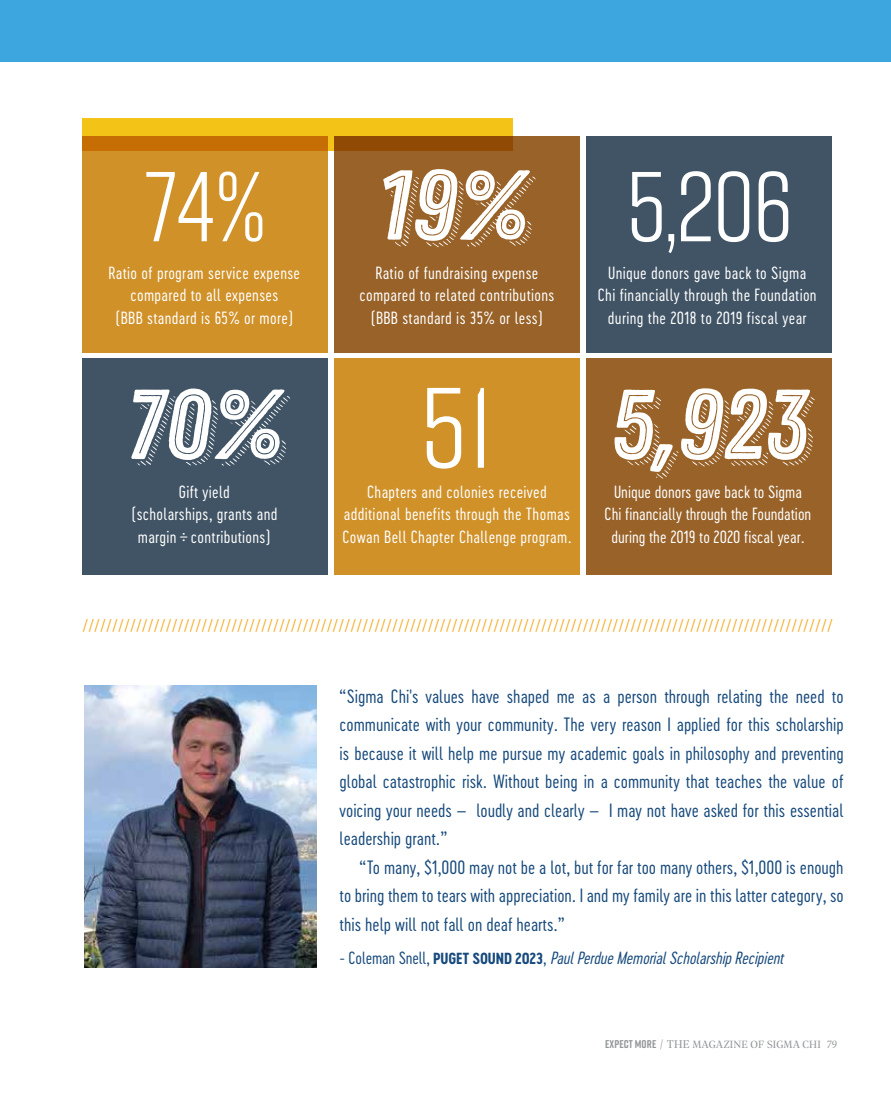
<style>
.page{position:relative;width:891px;height:1107px;background:#fff}
.page>*{position:absolute;margin:0;border:0;box-sizing:border-box;transform-origin:0 0}
.t1{font:114px "Rift";color:#fff}
.t2{font:99px "Zing Rust Base 2 Line Sh 4";letter-spacing:.02em;color:#fff}
.t3{font:99px "Rift";color:#fff}
.t4{font:18px/28.5px "Cervo Neue Light Neue";color:#174a7c;text-align:justify}
.t5{font:18px "Minion Pro";color:#f5a81d}
.t6{font:16.5px/22.5px "Cervo Neue Light Neue";letter-spacing:.02em;color:#fff;text-align:center}
.t7{font:16.5px/22.5px "Cervo Neue Light Neue";color:#fff;text-align:center}
.t8{font:italic 16.5px "Cervo Neue Light Neue";color:#174a7c}
.t9{font:11.25px "Geller Headline";letter-spacing:.01em;color:#939598}
.s1{font-style:normal}
.s2{font-family:"Cervo Neue Bold Neue";font-style:normal;font-size:15px}
.s3{font-family:"Rift Soft";font-weight:700}
.s4{font-size:12px}
.s5{font-style:italic}
</style>
<div class="page">
<div style="left:0;top:0;width:891px;height:62px;background:#3ea6de"></div>
<div style="left:586px;top:136px;width:245px;height:217px;background:#415465"></div>
<div style="left:586px;top:358px;width:245px;height:217px;background:#986228"></div>
<div style="left:82px;top:136px;width:246px;height:217px;background:#d09129"></div>
<div style="left:334px;top:136px;width:246px;height:217px;background:#986228"></div>
<div style="left:82px;top:358px;width:246px;height:217px;background:#415465"></div>
<div style="left:334px;top:358px;width:246px;height:217px;background:#d09129"></div>
<svg style="left:82px;top:119px;width:431px;height:32px;background:#d3940d"></svg>
<img style="left:85px;top:685px;width:232px;height:283px">
<h2 class="t3" style="left:144px;top:137px;width:123px">74%</h2>
<p class="t6" style="left:109px;top:261px;width:193px">Ratio of program service expense compared to all expenses<br>(BBB standard is 65% or more)</p>
<h2 class="t2" style="left:126px;top:367px;width:157px">70%</h2>
<p class="t6" style="left:131px;top:480px;width:148px">Gift yield<br>(scholarships, grants and margin ÷ contributions)</p>
<h2 class="t2" style="left:376px;top:148px;width:153px">19%</h2>
<p class="t6" style="left:359px;top:261px;width:196px">Ratio of fundraising expense compared to related contributions (BBB standard is 35% or less)</p>
<h1 class="t1" style="left:420px;top:348px;width:74px">51</h1>
<p class="t6" style="left:342px;top:480px;width:231px">Chapters and colonies received additional benefits through the Thomas<br>Cowan Bell Chapter Challenge program.</p>
<h2 class="t3" style="left:626px;top:137px;width:170px">5,206</h2>
<p class="t6" style="left:598px;top:261px;width:220px">Unique donors gave back to Sigma<br>Chi financially through the Foundation during the 2018 to 2019 fiscal year</p>
<h2 class="t2" style="left:610px;top:367px;width:199px">5,923</h2>
<p class="t7" style="left:605px;top:480px;width:208px">Unique donors gave back to Sigma<br>Chi financially through the Foundation during the 2019 to 2020 fiscal year.</p>
<p class="t5" style="left:82px;top:613px;width:752px">//////////////////////////////////////////////////////////////////////////////////////////////////////////////////////////////</p>
<p class="t4" style="left:340px;top:682px;width:506px">“Sigma Chi's values have shaped me as a person through relating the need to communicate with your community. The very reason I applied for this scholarship is because it will help me pursue my academic goals in philosophy and preventing global catastrophic risk. Without being in a community that teaches the value of voicing your needs – loudly and clearly – I may not have asked for this essential leadership grant.”</p>
<p class="t4" style="left:340px;top:853px;width:506px;text-indent:20px">“To many, $1,000 may not be a lot, but for far too many others, $1,000 is enough to bring them to tears with appreciation. I and my family are in this latter category, so this help will not fall on deaf hearts.”</p>
<p class="t8" style="left:340px;top:947px;width:450px"><span class="s1">- C o l e m a n S n e l l ,</span> <span class="s2">P U G E T S O U N D 2 0 2 3</span> <span class="s1">,</span> PaulPerdueMemorialScholarshipRecipient</p>
<p class="t9" style="left:605px;top:1037px;width:233px"><span class="s3">EXPECT MORE</span> <span class="s4">/ THE</span> MAGAZINE OF SIGMA CHI <span class="s5">79</span></p>
</div>
